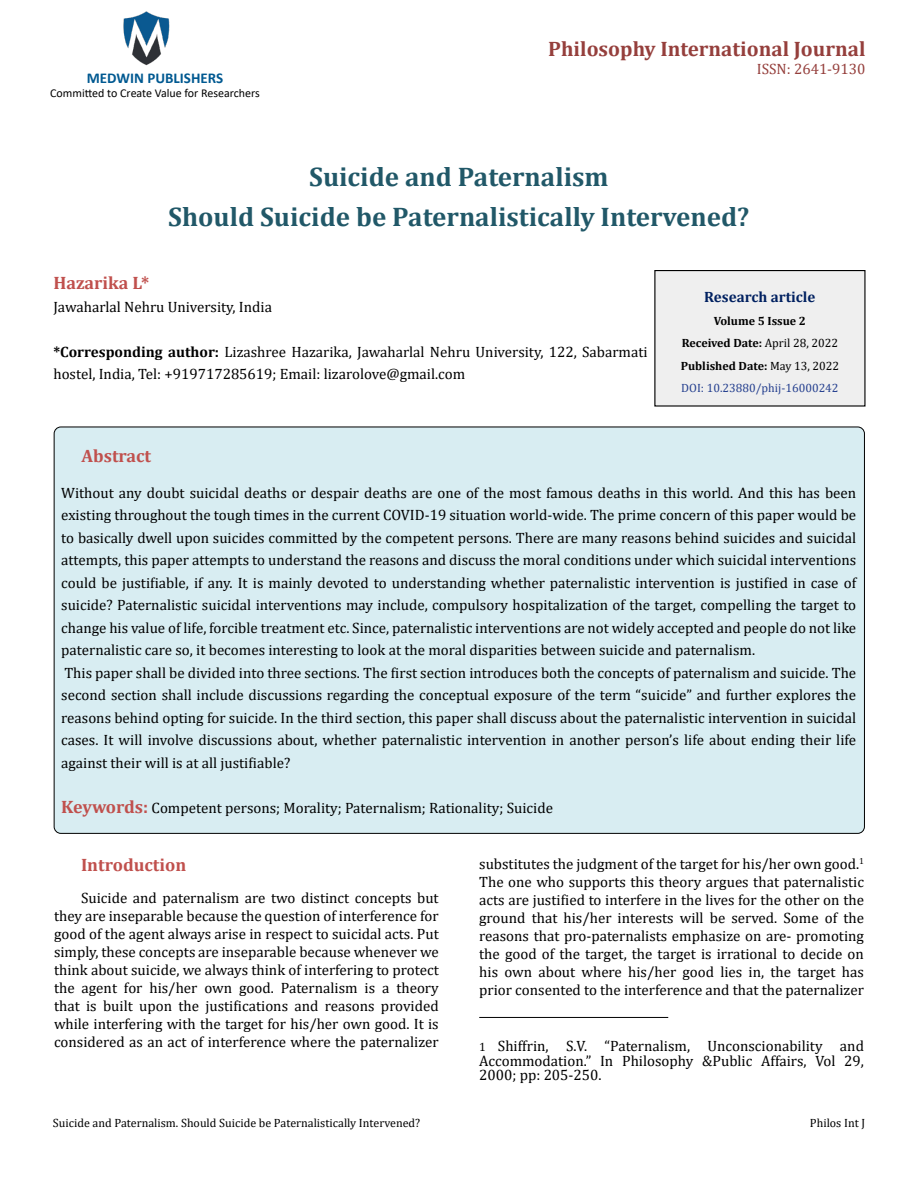
<style>
.page{position:relative;width:918px;height:1188px;background:#fff}
.page>*{position:absolute;margin:0;border:0;box-sizing:border-box;transform-origin:0 0}
.t1{font:700 27px/40.5px "Cambria";color:#215868;text-align:center}
.t2{font:700 21px "Cambria";color:#953f3c}
.t3{font:700 18px "Cambria";color:#c0504d}
.t4{font:15px/18px "Cambria";color:#000;text-align:justify}
.t5{font:700 15px "Calibri";color:#005991}
.t6{font:700 15px "Cambria";color:#002060}
.t7{font:15px "Cambria";color:#953f3c}
.t8{font:700 12px/22.5px "Cambria";color:#000;text-align:center}
.t9{font:12px "Cambria";color:#000}
.t10{font:12px "Calibri";color:#000}
.s1{font-weight:700}
.s2{font-weight:400}
.s3{font-weight:400;color:#25408f}
.s4{font-weight:700;font-size:18px;color:#c0504d}
.s5{font-size:12px}
</style>
<div class="page">
<img style="left:123px;top:11px;width:47px;height:55px">
<div style="left:655px;top:271px;width:210px;height:135px;background:#efefef"></div>
<div style="left:654px;top:270px;width:212px;height:137px;border:1px solid #000"></div>
<div style="left:54px;top:427px;width:810px;height:406px;background:#d8edf2;border-radius:7px"></div>
<hr style="left:479px;top:1017px;width:189px;height:1px;background:#000">
<p class="t5" style="left:87px;top:67px;width:138px">MEDWIN PUBLISHERS</p>
<p class="t10" style="left:50px;top:85px;width:211px">Committed to Create Value for Researchers</p>
<h2 class="t2" style="left:548px;top:34px;width:319px">Philosophy International Journal</h2>
<p class="t7" style="left:757px;top:60px;width:110px">ISSN: 2641-9130</p>
<h1 class="t1" style="left:168px;top:155px;width:583px">Suicide and Paternalism<br>Should Suicide be Paternalistically Intervened?</h1>
<p class="t3" style="left:53px;top:270px;width:98px">Hazarika L*</p>
<p class="t4" style="left:53px;top:298px;width:220px">Jawaharlal Nehru University, India</p>
<p class="t4" style="left:53px;top:340px;width:596px;line-height:22.5px"><span class="s1">*Corresponding author:</span> Lizashree Hazarika, Jawaharlal Nehru University, 122, Sabarmati hostel, India, Tel: +919717285619; Email: lizarolove@gmail.com</p>
<p class="t6" style="left:704px;top:287px;width:113px">Research article</p>
<p class="t8" style="left:681px;top:309px;width:160px">Volume 5 Issue 2<br>Received Date: <span class="s2">April 28, 2022<br></span>Published Date: <span class="s2">May 13, 2022<br></span><span class="s3">DOI: 10.23880/phij-16000242</span></p>
<p class="t3" style="left:82px;top:443px;width:71px">Abstract</p>
<p class="t4" style="left:61px;top:481px;width:797px;line-height:22.5px;text-align:left">Without any doubt suicidal deaths or despair deaths are one of the most famous deaths in this world. And this has been existing throughout the tough times in the current COVID-19 situation world-wide. The prime concern of this paper would be to basically dwell upon suicides committed by the competent persons. There are many reasons behind suicides and suicidal attempts, this paper attempts to understand the reasons and discuss the moral conditions under which suicidal interventions could be justifiable, if any. It is mainly devoted to understanding whether paternalistic intervention is justified in case of suicide? Paternalistic suicidal interventions may include, compulsory hospitalization of the target, compelling the target to change his value of life, forcible treatment etc. Since, paternalistic interventions are not widely accepted and people do not like paternalistic care so, it becomes interesting to look at the moral disparities between suicide and paternalism.<br>This paper shall be divided into three sections. The first section introduces both the concepts of paternalism and suicide. The second section shall include discussions regarding the conceptual exposure of the term “suicide” and further explores the reasons behind opting for suicide. In the third section, this paper shall discuss about the paternalistic intervention in suicidal cases. It will involve discussions about, whether paternalistic intervention in another person’s life about ending their life against their will is at all justifiable?</p>
<p class="t4" style="left:61px;top:798px;width:493px"><span class="s4">Keywords:</span> Competent persons; Morality; Paternalism; Rationality; Suicide</p>
<p class="t3" style="left:81px;top:852px;width:107px">Introduction</p>
<p class="t4" style="left:54px;top:889px;width:386px;text-indent:27px">Suicide and paternalism are two distinct concepts but they are inseparable because the question of interference for good of the agent always arise in respect to suicidal acts. Put simply, these concepts are inseparable because whenever we think about suicide, we always think of interfering to protect the agent for his/her own good. Paternalism is a theory that is built upon the justifications and reasons provided while interfering with the target for his/her own good. It is considered as an act of interference where the paternalizer</p>
<p class="t4" style="left:479px;top:855px;width:386px">substitutes the judgment of the target for his/her own good.<sup>1<br></sup>The one who supports this theory argues that paternalistic acts are justified to interfere in the lives for the other on the ground that his/her interests will be served. Some of the reasons that pro-paternalists emphasize on are- promoting the good of the target, the target is irrational to decide on his own about where his/her good lies in, the target has prior consented to the interference and that the paternalizer</p>
<p class="t4" style="left:479px;top:1039px;width:386px;line-height:14.4px"><span class="s5">1</span> Shiffrin, S.V. “Paternalism, Unconscionability and Accommodation.” In Philosophy &amp;Public Affairs, Vol 29, 2000; pp: 205-250.</p>
<p class="t9" style="left:53px;top:1116px;width:369px">Suicide and Paternalism. Should Suicide be Paternalistically Intervened?</p>
<p class="t9" style="left:810px;top:1116px;width:57px">Philos Int J</p>
</div>
